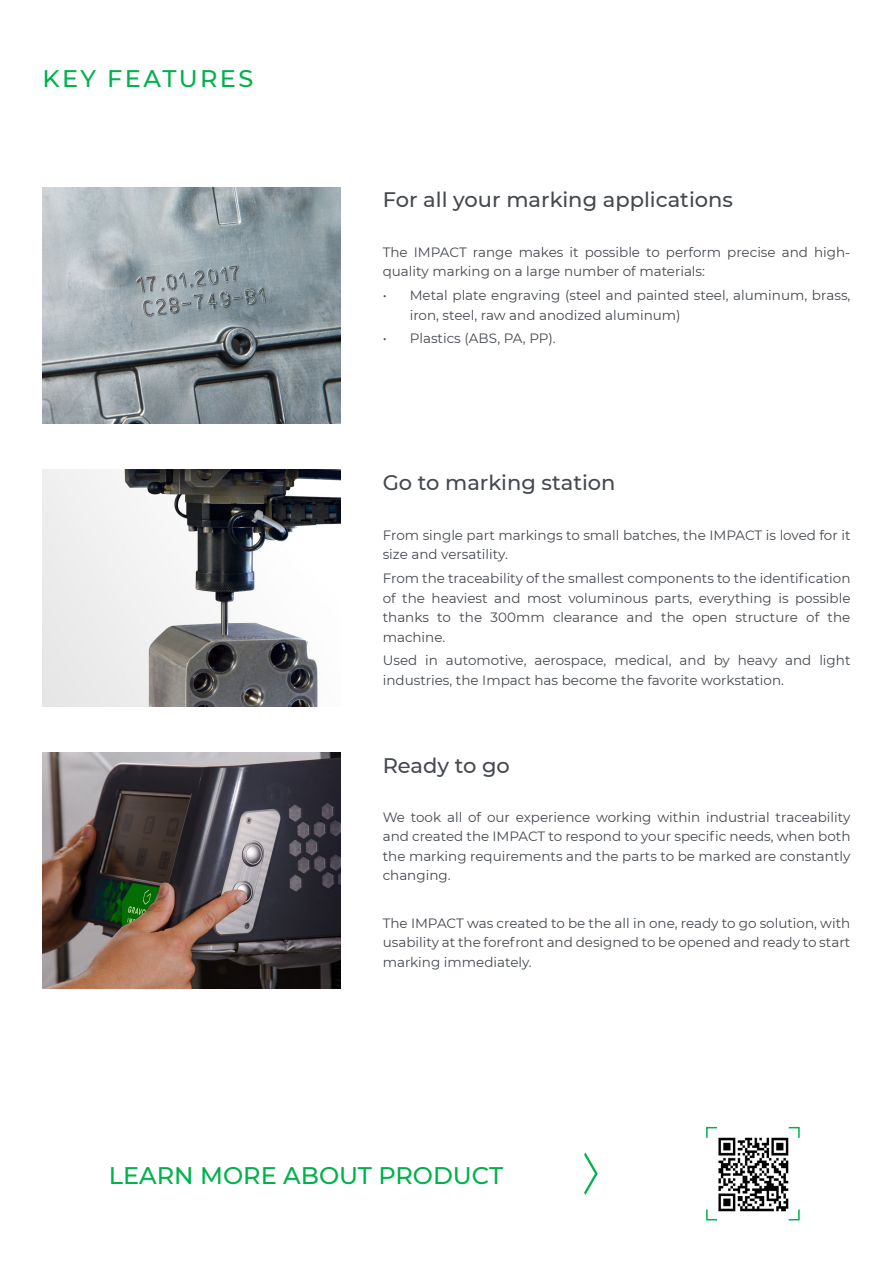
<style>
.page{position:relative;width:893px;height:1263px;background:#fff}
.page>*{position:absolute;margin:0;border:0;box-sizing:border-box;transform-origin:0 0}
.t1{font:500 24px "Montserrat";color:#00b14c}
.t2{font:500 24px "Montserrat";letter-spacing:.1em;color:#00b14c}
.t3{font:500 21px "Montserrat";color:#45494e}
.t4{font:13.5px/19.5px "Montserrat";color:#45494e}
</style>
<div class="page">
<img style="left:43px;top:470px;width:297px;height:236px">
<img style="left:43px;top:187px;width:297px;height:236px">
<img style="left:43px;top:752px;width:297px;height:237px">
<svg style="left:584px;top:1152px;width:14px;height:43px"></svg>
<svg style="left:706px;top:1126px;width:12px;height:12px"></svg>
<svg style="left:706px;top:1209px;width:12px;height:12px"></svg>
<svg style="left:788px;top:1126px;width:12px;height:12px"></svg>
<svg style="left:788px;top:1209px;width:12px;height:12px"></svg>
<img style="left:716px;top:1135px;width:74px;height:78px">
<h1 class="t2" style="left:43px;top:62px;width:212px">KEY FEATURES</h1>
<h2 class="t3" style="left:383px;top:185px;width:352px">For all your marking applications</h2>
<p class="t4" style="left:383px;top:242px;width:469px">The IMPACT range makes it possible to perform precise and high&shy;quality marking on a large number of materials:</p>
<p class="t4" style="left:410px;top:285px;width:442px;text-indent:-27px">• Metal plate engraving (steel and painted steel, aluminum, brass, iron, steel, raw and anodized aluminum)</p>
<p class="t4" style="left:383px;top:328px;width:175px">• Plastics (ABS, PA, PP).</p>
<h2 class="t3" style="left:383px;top:468px;width:234px">Go to marking station</h2>
<p class="t4" style="left:383px;top:525px;width:469px">From single part markings to small batches, the IMPACT is loved for it size and versatility.</p>
<p class="t4" style="left:383px;top:568px;width:469px;text-align:justify">From the traceability of the smallest components to the identification of the heaviest and most voluminous parts, everything is possible thanks to the 300mm clearance and the open structure of the machine.</p>
<p class="t4" style="left:383px;top:650px;width:469px">Used in automotive, aerospace, medical, and by heavy and light industries, the Impact has become the favorite workstation.</p>
<h2 class="t3" style="left:383px;top:750px;width:129px">Ready to go</h2>
<p class="t4" style="left:383px;top:807px;width:469px;text-align:justify">We took all of our experience working within industrial traceability and created the IMPACT to respond to your specific needs, when both the marking requirements and the parts to be marked are constantly changing.</p>
<p class="t4" style="left:383px;top:913px;width:469px;text-align:justify">The IMPACT was created to be the all in one, ready to go solution, with usability at the forefront and designed to be opened and ready to start marking immediately.</p>
<h1 class="t1" style="left:109px;top:1159px;width:396px">LEARN MORE ABOUT PRODUCT</h1>
</div>
